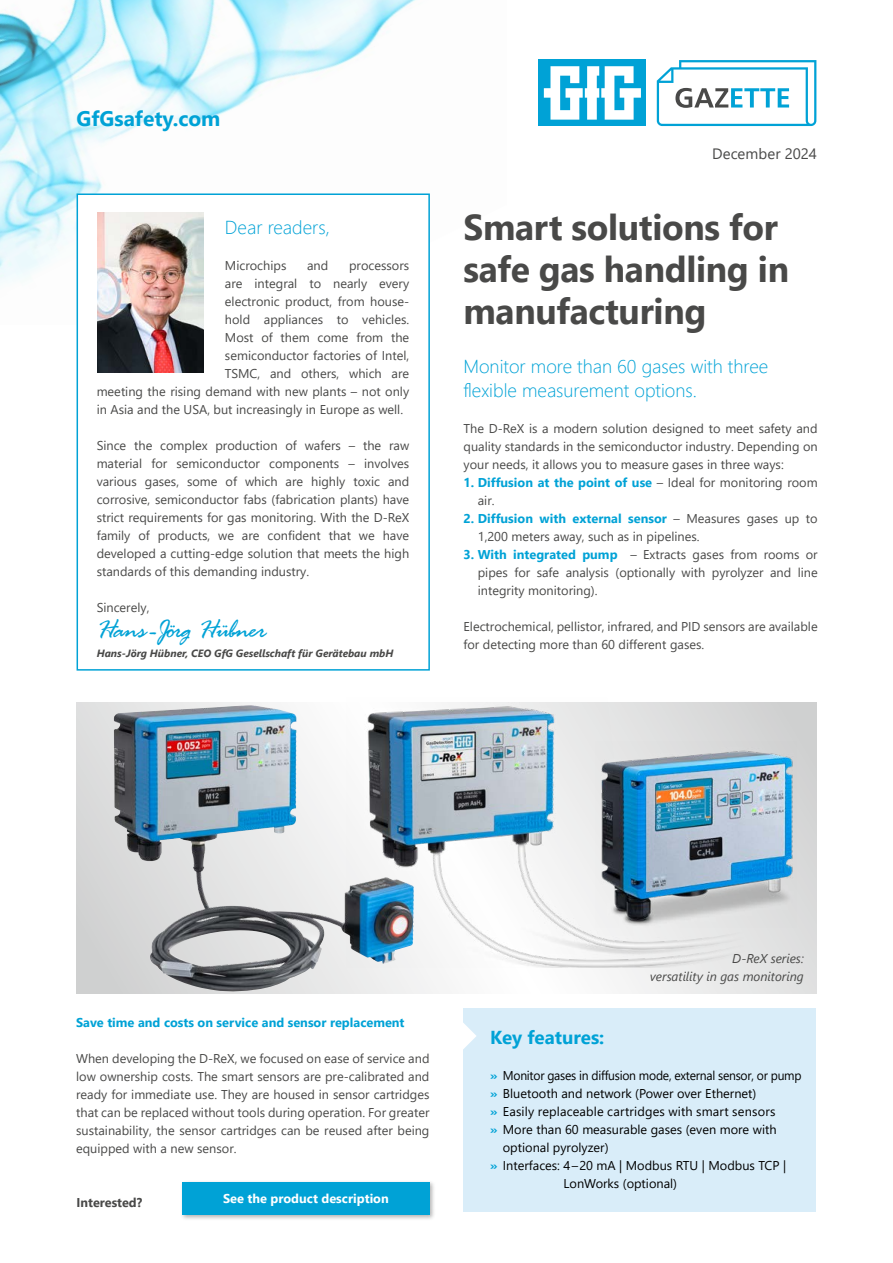
<style>
.page{position:relative;width:893px;height:1263px;background:#fff}
.page>*{position:absolute;margin:0;border:0;box-sizing:border-box;transform-origin:0 0}
.t1{font:700 36px/42px "Segoe UI";letter-spacing:-.01em;color:#494948}
.t2{font:italic 27px "Rage";letter-spacing:-.05em;color:#00a2d6}
.t3{font:700 21px "Segoe UI";color:#00a2d6}
.t4{font:300 18.75px/24px "Segoe UI";color:#00a2d6}
.t5{font:700 18.75px "Segoe UI";color:#00a2d6}
.t6{font:15px "Segoe UI";letter-spacing:.005em;color:#494948}
.t7{font:12.75px/18px "Segoe UI";color:#494948;text-align:justify}
.t8{font:12.75px "Segoe UI";color:#000}
.t9{font:12.75px "Segoe UI";letter-spacing:-.02em;color:#000;scale:.95 1}
.t10{font:700 12.75px "Segoe UI";color:#00a2d6}
.t11{font:italic 12.75px/18px "Segoe UI";color:#494948;text-align:right}
.t12{font:700 12.75px "Segoe UI";color:#fff}
.t13{font:700 12.75px "Segoe UI";color:#494948}
.t14{font:italic 700 10.5px "Segoe UI";color:#494948}
.s1{font-weight:700;color:#00a2d6}
</style>
<div class="page">
<img style="left:0;top:0;width:416px;height:324px">
<div style="left:463px;top:1008px;width:353px;height:204px;background:#d9edf9"></div>
<svg style="left:77px;top:702px;width:739px;height:292px"></svg>
<div style="left:180px;top:1180px;width:255px;height:41px;background:#000;opacity:.3"></div>
<div style="left:182px;top:1182px;width:247px;height:33px;background:#00a2d6"></div>
<svg style="left:463px;top:1023px;width:13px;height:26px"></svg>
<img style="left:347px;top:702px;width:401px;height:266px">
<img style="left:595px;top:741px;width:201px;height:186px">
<img style="left:114px;top:705px;width:202px;height:287px">
<div style="left:77px;top:193px;width:353px;height:478px;background:#fff;border:2px solid #00a2d6"></div>
<img style="left:98px;top:213px;width:106px;height:159px">
<div style="left:539px;top:60px;width:107px;height:66px;background:#00a2d6"></div>
<svg style="left:544px;top:66px;width:97px;height:54px"></svg>
<svg style="left:657px;top:60px;width:159px;height:66px"></svg>
<h3 class="t3" style="left:77px;top:99px;width:146px">GfGsafety.com</h3>
<h3 class="t4" style="left:225px;top:214px;width:107px">Dear readers,</h3>
<p class="t7" style="left:225px;top:255px;width:63px">Microchips</p>
<p class="t7" style="left:307px;top:255px;width:23px">and</p>
<p class="t7" style="left:349px;top:255px;width:62px">processors</p>
<p class="t7" style="left:225px;top:273px;width:186px">are integral to nearly every</p>
<p class="t7" style="left:225px;top:291px;width:186px">electronic product, from house-</p>
<p class="t7" style="left:225px;top:309px;width:186px">hold appliances to vehicles.</p>
<p class="t7" style="left:225px;top:327px;width:186px">Most of them come from the</p>
<p class="t7" style="left:225px;top:345px;width:186px">semiconductor factories of Intel,</p>
<p class="t7" style="left:225px;top:363px;width:186px">TSMC, and others, which are</p>
<p class="t7" style="left:97px;top:381px;width:314px">meeting the rising demand with new plants – not only</p>
<p class="t7" style="left:97px;top:399px;width:308px">in Asia and the USA, but increasingly in Europe as well.</p>
<p class="t7" style="left:97px;top:435px;width:314px">Since the complex production of wafers – the raw material for semiconductor components – involves various gases, some of which are highly toxic and corrosive, semiconductor fabs (fabrication plants) have strict requirements for gas monitoring. With the D-ReX family of products, we are confident that we have developed a cutting-edge solution that meets the high standards of this demanding industry.</p>
<p class="t7" style="left:97px;top:597px;width:54px">Sincerely,</p>
<h2 class="t2" style="left:97px;top:615px;width:172px">Hans -Jörg Hübner</h2>
<p class="t14" style="left:97px;top:643px;width:298px">Hans-Jörg Hübner, CEO GfG Gesellschaft für Gerätebau mbH</p>
<p class="t6" style="left:712px;top:140px;width:106px">December 2024</p>
<h1 class="t1" style="left:463px;top:203px;width:327px">Smart solutions for safe gas handling in manufacturing</h1>
<h3 class="t4" style="left:463px;top:352px;width:306px">Monitor more than 60 gases with three flexible measurement options.</h3>
<p class="t7" style="left:463px;top:418px;width:356px">The D-ReX is a modern solution designed to meet safety and quality standards in the semiconductor industry. Depending on your needs, it allows you to measure gases in three ways:</p>
<p class="t7" style="left:478px;top:472px;width:341px;text-indent:-14px"><span class="s1">1. Diffusion at the point of use</span> – Ideal for monitoring room air.</p>
<p class="t7" style="left:478px;top:508px;width:341px;text-indent:-14px"><span class="s1">2. Diffusion with external sensor</span> – Measures gases up to<br>1,200 meters away, such as in pipelines.</p>
<p class="t7" style="left:478px;top:544px;width:341px;text-indent:-14px"><span class="s1">3. With integrated pump</span> – Extracts gases from rooms or pipes for safe analysis (optionally with pyrolyzer and line integrity monitoring).</p>
<p class="t7" style="left:463px;top:616px;width:356px">Electrochemical, pellistor, infrared, and PID sensors are available for detecting more than 60 different gases.</p>
<p class="t10" style="left:76px;top:1010px;width:330px">Save time and costs on service and sensor replacement</p>
<p class="t7" style="left:76px;top:1048px;width:355px">When developing the D-ReX, we focused on ease of service and low ownership costs. The smart sensors are pre-calibrated and ready for immediate use. They are housed in sensor cartridges that can be replaced without tools during operation. For greater sustainability, the sensor cartridges can be reused after being equipped with a new sensor.</p>
<p class="t13" style="left:77px;top:1190px;width:67px">Interested?</p>
<p class="t12" style="left:223px;top:1186px;width:167px">See the product description</p>
<p class="t11" style="left:650px;top:948px;width:155px">D-ReX series:<br>versatility in gas monitoring</p>
<h3 class="t5" style="left:490px;top:1020px;width:116px">Key features:</h3>
<p class="t9" style="left:490px;top:1064px;width:329px"><span class="s1">»</span> Monitor gases in diffusion mode, external sensor, or pump</p>
<p class="t8" style="left:490px;top:1082px;width:268px"><span class="s1">»</span> Bluetooth and network (Power over Ethernet)</p>
<p class="t8" style="left:490px;top:1100px;width:287px"><span class="s1">»</span> Easily replaceable cartridges with smart sensors</p>
<p class="t8" style="left:490px;top:1118px;width:288px"><span class="s1">»</span> More than 60 measurable gases (even more with</p>
<p class="t8" style="left:503px;top:1136px;width:107px">optional pyrolyzer)</p>
<p class="t8" style="left:490px;top:1154px;width:298px"><span class="s1">»</span> Interfaces: 4–20 mA | Modbus RTU | Modbus TCP |</p>
<p class="t8" style="left:564px;top:1172px;width:115px">LonWorks (optional)</p>
</div>
